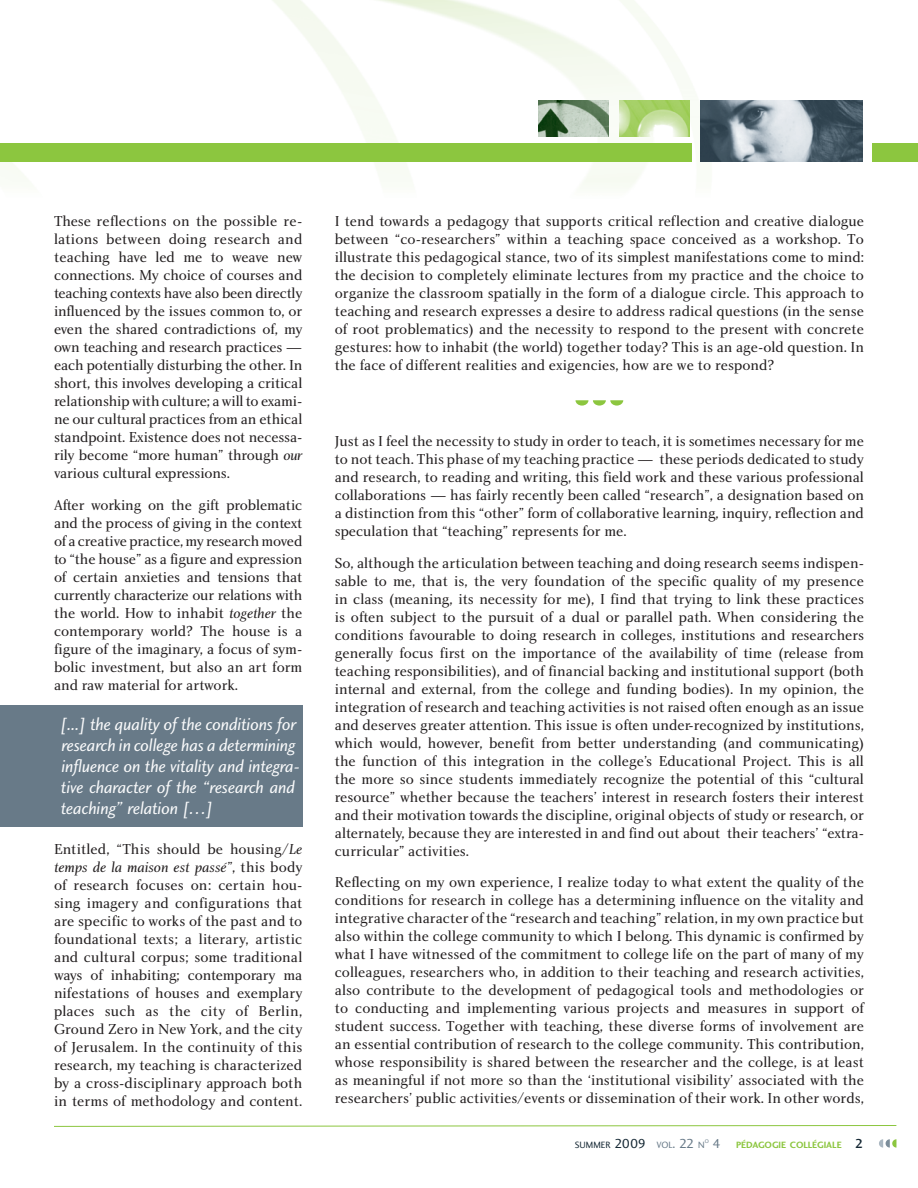
<style>
.page{position:relative;width:918px;height:1188px;background:#fff}
.page>*{position:absolute;margin:0;border:0;box-sizing:border-box;transform-origin:0 0}
.t1{font:18px/21px "Charlotte Sans Book Italic Plain";letter-spacing:-.01em;color:#f9fafb}
.t2{font:15px/18px "Charlotte Book Plain";color:#231f20;text-align:justify}
.t3{font:15px "Charlotte Book Italic Plain";color:#231f20}
.t4{font:9.45px "Charlotte Sans Bold Plain";color:#8cc63f}
.t5{font:9.45px "Charlotte Sans Book Plain";color:#142733}
.t6{font:5.55px "Charlotte Sans Book Plain";color:#687a88}
.s1{font-family:"Charlotte Book Italic Plain"}
.s2{font-family:"Charlotte Book Plain"}
.s3{font-size:13.5px}
.s4{color:#687a88}
.s5{font-size:13.5px;color:#687a88}
.s6{font-family:"Charlotte Sans Book Plain";font-size:13.5px;color:#687a88}
.s7{font-family:"Charlotte Sans Medium Plain";font-size:13.5px;color:#142733}
</style>
<div class="page">
<div style="left:0;top:705px;width:302px;height:122px;background:#687a88"></div>
<img style="left:0;top:0;width:918px;height:188px">
<img style="left:701px;top:101px;width:162px;height:61px">
<img style="left:619px;top:101px;width:70px;height:36px">
<img style="left:538px;top:101px;width:71px;height:36px">
<svg style="left:879px;top:1139px;width:17px;height:9px"></svg>
<svg style="left:54px;top:1125px;width:843px;height:2px;background:#c4e19e"></svg>
<div style="left:872px;top:144px;width:46px;height:18px;background:#8cc63f"></div>
<div style="left:0;top:144px;width:691px;height:18px;background:#8cc63f"></div>
<svg style="left:575px;top:400px;width:48px;height:6px"></svg>
<p class="t2" style="left:54px;top:213px;width:250px">These reflections on the possible re&shy;lations between doing research and teaching have led me to weave new connections. My choice of courses and teaching contexts have also been directly influenced by the issues common to, or even the shared contradictions of, my own teaching and research practices — each potentially disturbing the other. In short, this involves developing a critical relationship with culture; a will to exami&shy;ne our cultural practices from an ethical standpoint. Existence does not necessa&shy;rily become “more human” through <span class="s1">our </span>various cultural expressions.</p>
<p class="t2" style="left:54px;top:497px;width:250px">After working on the gift problematic and the process of giving in the context of a creative practice, my research moved to “the house” as a figure and expression of certain anxieties and tensions that currently characterize our relations with the world. How to inhabit <span class="s1">together</span> the contemporary world? The house is a figure of the imaginary, a focus of sym&shy;bolic investment, but also an art form and raw material for artwork.</p>
<p class="t1" style="left:60px;top:715px;width:241px">[...] the quality of the conditions for research in college has a determining influence on the vitality and integra&shy;tive character of the “research and teaching” relation […]</p>
<p class="t2" style="left:54px;top:841px;width:250px">Entitled, “This should be housing/<span class="s1">Le</span></p>
<p class="t3" style="left:54px;top:861px;width:250px">temps de la maison est passé<span class="s2">”, this body</span></p>
<p class="t2" style="left:54px;top:877px;width:250px">of research focuses on: certain hou&shy;sing imagery and configurations that are specific to works of the past and to foundational texts; a literary, artistic and cultural corpus; some traditional ways of inhabiting; contemporary ma nifestations of houses and exemplary places such as the city of Berlin, Ground Zero in New York, and the city of Jerusalem. In the continuity of this research, my teaching is characterized by a cross-disciplinary approach both in terms of methodology and content.</p>
<p class="t2" style="left:335px;top:213px;width:531px">I tend towards a pedagogy that supports critical reflection and creative dialogue between “co-researchers” within a teaching space conceived as a workshop. To illustrate this pedagogical stance, two of its simplest manifestations come to mind: the decision to completely eliminate lectures from my practice and the choice to organize the classroom spatially in the form of a dialogue circle. This approach to teaching and research expresses a desire to address radical questions (in the sense of root problematics) and the necessity to respond to the present with concrete gestures: how to inhabit (the world) together today? This is an age-old question. In the face of different realities and exigencies, how are we to respond?</p>
<p class="t2" style="left:335px;top:434px;width:531px">Just as I feel the necessity to study in order to teach, it is sometimes necessary for me to not teach. This phase of my teaching practice — these periods dedicated to study and research, to reading and writing, this field work and these various professional collaborations — has fairly recently been called “research”, a designation based on a distinction from this “other” form of collaborative learning, inquiry, reflection and speculation that “teaching” represents for me.</p>
<p class="t2" style="left:335px;top:555px;width:531px">So, although the articulation between teaching and doing research seems indispen&shy;sable to me, that is, the very foundation of the specific quality of my presence in class (meaning, its necessity for me), I find that trying to link these practices is often subject to the pursuit of a dual or parallel path. When considering the conditions favourable to doing research in colleges, institutions and researchers generally focus first on the importance of the availability of time (release from teaching responsibilities), and of financial backing and institutional support (both internal and external, from the college and funding bodies). In my opinion, the integration of research and teaching activities is not raised often enough as an issue and deserves greater attention. This issue is often under-recognized by institutions, which would, however, benefit from better understanding (and communicating) the function of this integration in the college’s Educational Project. This is all the more so since students immediately recognize the potential of this “cultural resource” whether because the teachers’ interest in research fosters their interest and their motivation towards the discipline, original objects of study or research, or alternately, because they are interested in and find out about their teachers’ “extra&shy;curricular” activities.</p>
<p class="t2" style="left:335px;top:875px;width:531px">Reflecting on my own experience, I realize today to what extent the quality of the conditions for research in college has a determining influence on the vitality and integrative character of the “research and teaching” relation, in my own practice but also within the college community to which I belong. This dynamic is confirmed by what I have witnessed of the commitment to college life on the part of many of my colleagues, researchers who, in addition to their teaching and research activities, also contribute to the development of pedagogical tools and methodologies or to conducting and implementing various projects and measures in support of student success. Together with teaching, these diverse forms of involvement are an essential contribution of research to the college community. This contribution, whose responsibility is shared between the researcher and the college, is at least as meaningful if not more so than the ‘institutional visibility’ associated with the researchers’ public activities/events or dissemination of their work. In other words,</p>
<p class="t5" style="left:575px;top:1141px;width:132px">SUMMER <span class="s3">2009</span> <span class="s4">VOL</span><span class="s5">. 22</span> <span class="s4">N</span></p>
<p class="t6" style="left:705px;top:1139px;width:6px">O</p>
<p class="t4" style="left:713px;top:1141px;width:152px"><span class="s6">4</span> PÉDAGOGIE COLLÉGIALE <span class="s7">2</span></p>
</div>
